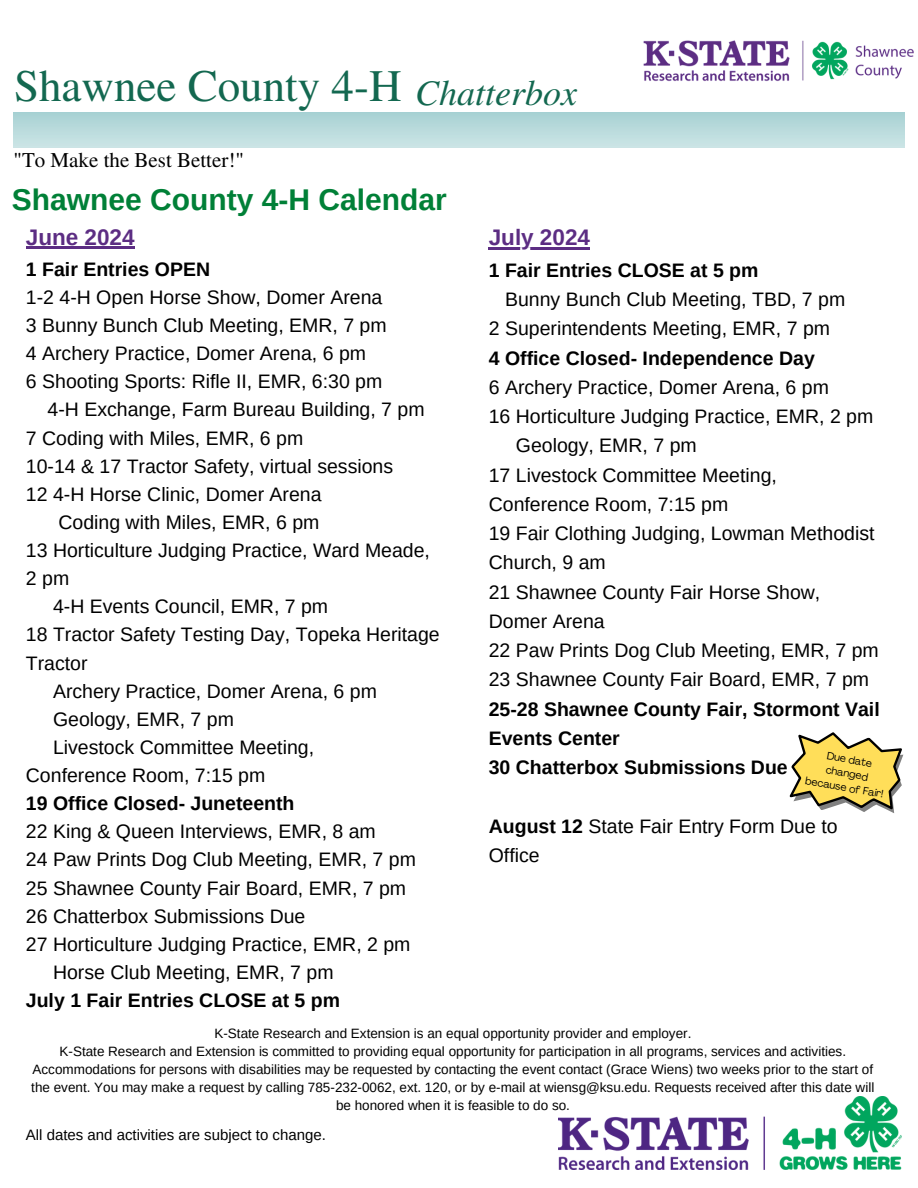
<style>
.page{position:relative;width:918px;height:1188px;background:#fff}
.page>*{position:absolute;margin:0;border:0;box-sizing:border-box;transform-origin:0 0}
.t1{font:45px "Te X Gyre Termes";color:#136850}
.t2{font:italic 36px "Te X Gyre Termes";color:#136850}
.t3{font:700 30px "Arimo";color:#008037}
.t4{font:700 22.5px "Arimo";color:#5c2d83}
.t5{font:21px "Te X Gyre Termes";color:#000}
.t6{font:19.5px/29.2px "Arimo";color:#000}
.t7{font:700 19.5px "Arimo";color:#000}
.t8{font:15px "Arimo";color:#000}
.t9{font:13.5px/18px "Arimo";color:#000;text-align:center}
.t10{font:10.5px/14px "Agrandir";color:#000;text-align:center}
.s1{font-weight:700}
</style>
<div class="page">
<img style="left:643px;top:40px;width:271px;height:42px">
<img style="left:559px;top:1096px;width:343px;height:73px">
<hr style="left:26px;top:247px;width:109px;height:2px;background:#5c2d83">
<hr style="left:489px;top:248px;width:101px;height:2px;background:#5c2d83">
<svg style="left:789px;top:732px;width:115px;height:81px"></svg>
<h1 class="t1" style="left:14px;top:54px;width:389px">Shawnee County 4-H</h1>
<h2 class="t2" style="left:415px;top:67px;width:164px">Chatterbox</h2>
<p class="t5" style="left:14px;top:145px;width:232px">"To Make the Best Better!"</p>
<p class="t3" style="left:12px;top:183px;width:436px">Shawnee County 4-H Calendar</p>
<h4 class="t4" style="left:26px;top:225px;width:110px">June 2024</h4>
<h4 class="t7" style="left:26px;top:258px;width:186px">1 Fair Entries OPEN</h4>
<h4 class="t6" style="left:26px;top:283px;width:358px">1-2 4-H Open Horse Show, Domer Arena</h4>
<h4 class="t6" style="left:26px;top:311px;width:362px">3 Bunny Bunch Club Meeting, EMR, 7 pm</h4>
<h4 class="t6" style="left:26px;top:339px;width:342px">4 Archery Practice, Domer Arena, 6 pm</h4>
<h4 class="t6" style="left:26px;top:367px;width:358px">6 Shooting Sports: Rifle II, EMR, 6:30 pm</h4>
<h4 class="t6" style="left:48px;top:395px;width:379px">4-H Exchange, Farm Bureau Building, 7 pm</h4>
<h4 class="t6" style="left:26px;top:423px;width:279px">7 Coding with Miles, EMR, 6 pm</h4>
<h4 class="t6" style="left:26px;top:451px;width:369px">10-14 &amp; 17 Tractor Safety, virtual sessions</h4>
<h4 class="t6" style="left:26px;top:479px;width:297px">12 4-H Horse Clinic, Domer Arena</h4>
<h4 class="t6" style="left:58px;top:508px;width:263px">Coding with Miles, EMR, 6 pm</h4>
<h4 class="t6" style="left:26px;top:536px;width:406px">13 Horticulture Judging Practice, Ward Meade,</h4>
<h4 class="t6" style="left:26px;top:564px;width:45px">2 pm</h4>
<h4 class="t6" style="left:53px;top:592px;width:277px">4-H Events Council, EMR, 7 pm</h4>
<h4 class="t6" style="left:26px;top:620px;width:415px">18 Tractor Safety Testing Day, Topeka Heritage</h4>
<h4 class="t6" style="left:26px;top:648px;width:63px">Tractor</h4>
<h4 class="t6" style="left:53px;top:676px;width:325px">Archery Practice, Domer Arena, 6 pm</h4>
<h4 class="t6" style="left:53px;top:704px;width:182px">Geology, EMR, 7 pm</h4>
<h4 class="t6" style="left:53px;top:733px;width:263px">Livestock Committee Meeting,</h4>
<h4 class="t6" style="left:26px;top:761px;width:241px">Conference Room, 7:15 pm</h4>
<h4 class="t7" style="left:26px;top:793px;width:270px">19 Office Closed- Juneteenth</h4>
<h4 class="t6" style="left:26px;top:817px;width:351px">22 King &amp; Queen Interviews, EMR, 8 am</h4>
<h4 class="t6" style="left:26px;top:845px;width:392px">24 Paw Prints Dog Club Meeting, EMR, 7 pm</h4>
<h4 class="t6" style="left:26px;top:873px;width:382px">25 Shawnee County Fair Board, EMR, 7 pm</h4>
<h4 class="t6" style="left:26px;top:901px;width:281px">26 Chatterbox Submissions Due</h4>
<h4 class="t6" style="left:26px;top:929px;width:386px">27 Horticulture Judging Practice, EMR, 2 pm</h4>
<h4 class="t6" style="left:53px;top:958px;width:282px">Horse Club Meeting, EMR, 7 pm</h4>
<h4 class="t7" style="left:26px;top:989px;width:316px">July 1 Fair Entries CLOSE at 5 pm</h4>
<p class="t4" style="left:489px;top:225px;width:103px">July 2024</p>
<p class="t7" style="left:489px;top:259px;width:271px">1 Fair Entries CLOSE at 5 pm</p>
<p class="t6" style="left:505px;top:285px;width:342px">Bunny Bunch Club Meeting, TBD, 7 pm</p>
<p class="t6" style="left:489px;top:314px;width:343px">2 Superintendents Meeting, EMR, 7 pm</p>
<p class="t7" style="left:489px;top:347px;width:328px">4 Office Closed- Independence Day</p>
<p class="t6" style="left:489px;top:373px;width:342px">6 Archery Practice, Domer Arena, 6 pm</p>
<p class="t6" style="left:489px;top:402px;width:386px">16 Horticulture Judging Practice, EMR, 2 pm</p>
<p class="t6" style="left:516px;top:431px;width:182px">Geology, EMR, 7 pm</p>
<p class="t6" style="left:489px;top:460px;width:290px">17 Livestock Committee Meeting,</p>
<p class="t6" style="left:489px;top:490px;width:241px">Conference Room, 7:15 pm</p>
<p class="t6" style="left:489px;top:519px;width:387px">19 Fair Clothing Judging, Lowman Methodist</p>
<p class="t6" style="left:489px;top:548px;width:119px">Church, 9 am</p>
<p class="t6" style="left:489px;top:577px;width:333px">21 Shawnee County Fair Horse Show,</p>
<p class="t6" style="left:489px;top:607px;width:117px">Domer Arena</p>
<p class="t6" style="left:489px;top:636px;width:392px">22 Paw Prints Dog Club Meeting, EMR, 7 pm</p>
<p class="t6" style="left:489px;top:665px;width:382px">23 Shawnee County Fair Board, EMR, 7 pm</p>
<p class="t7" style="left:489px;top:698px;width:393px">25-28 Shawnee County Fair, Stormont Vail</p>
<p class="t7" style="left:489px;top:727px;width:133px">Events Center</p>
<p class="t7" style="left:489px;top:757px;width:300px">30 Chatterbox Submissions Due</p>
<p class="t10" style="left:811px;top:747px;width:81px;rotate:10deg">Due date changed because of Fair!</p>
<h5 class="t6" style="left:489px;top:811px;width:350px"><span class="s1">August 12</span> State Fair Entry Form Due to<br>Office</h5>
<h4 class="t9" style="left:31px;top:1025px;width:845px">K-State Research and Extension is an equal opportunity provider and employer.<br>K-State Research and Extension is committed to providing equal opportunity for participation in all programs, services and activities.<br>Accommodations for persons with disabilities may be requested by contacting the event contact (Grace Wiens) two weeks prior to the start of the event. You may make a request by calling 785-232-0062, ext. 120, or by e-mail at wiensg@ksu.edu. Requests received after this date will be honored when it is feasible to do so.</h4>
<h4 class="t8" style="left:26px;top:1127px;width:302px">All dates and activities are subject to change.</h4>
</div>
